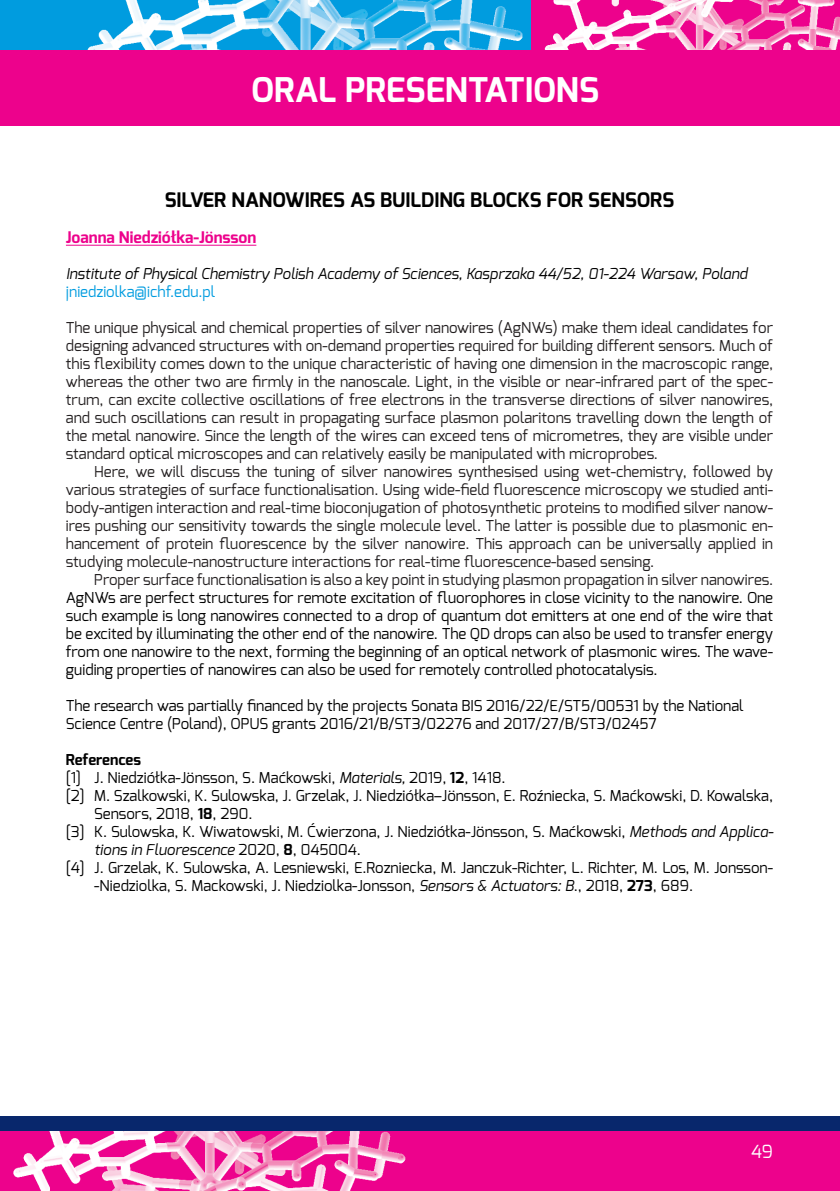
<style>
.page{position:relative;width:840px;height:1191px;background:#fff}
.page>*{position:absolute;margin:0;border:0;box-sizing:border-box;transform-origin:0 0}
.t1{font:700 34px "Exo";color:#fff}
.Tytuły_abstraktow{font:700 20px "Exo";color:#000}
.t2{font:18px "Exo";color:#fff}
.nazwisko_autora{font:700 16px "Exo";color:#ed028c}
.Normal__Web{font:15px/18px "Exo";color:#231f20;text-align:justify}
.Normal__Web-2{font:15px/18px "Exo";color:#000}
.t3{font:italic 15px "Exo";color:#000}
.e-mail{font:15px "Exo";color:#009cdf}
.Referencje{font:700 15px "Exo";color:#000}
.s1{color:#231f20}
.s2{font-style:italic}
.s3{font-weight:700}
</style>
<div class="page">
<hr style="left:0;top:1129px;width:1px;height:62px;background:#ed028c">
<div style="left:1px;top:1129px;width:838px;height:62px;background:#ed028c"></div>
<img style="left:1px;top:1130px;width:424px;height:61px">
<div style="left:0;top:1116px;width:839px;height:14px;background:#08276c"></div>
<div style="left:0;top:0;width:531px;height:124px;background:#009cdf"></div>
<img style="left:54px;top:0;width:477px;height:51px">
<img style="left:531px;top:0;width:308px;height:51px">
<div style="left:0;top:51px;width:839px;height:75px;background:#ed028c"></div>
<hr style="left:66px;top:245px;width:190px;height:1px;background:#ed028c">
<h1 class="t1" style="left:251px;top:68px;width:349px">ORAL PRESENTATIONS</h1>
<p class="Tytuły_abstraktow" style="left:165px;top:187px;width:510px">SILVER NANOWIRES AS BUILDING BLOCKS FOR SENSORS</p>
<p class="nazwisko_autora" style="left:66px;top:227px;width:192px">Joanna Niedziółka-Jönsson</p>
<p class="t3" style="left:66px;top:264px;width:682px">Institute of Physical Chemistry Polish Academy of Sciences, Kasprzaka 44/52, 01-224 Warsaw, Poland</p>
<p class="e-mail" style="left:66px;top:282px;width:151px">jniedziolka@ichf.edu.pl</p>
<p class="Normal__Web" style="left:66px;top:319px;width:708px">The unique physical and chemical properties of silver nanowires (AgNWs) make them ideal candidates for designing advanced structures with on-demand properties required for building different sensors. Much of this flexibility comes down to the unique characteristic of having one dimension in the macroscopic range, whereas the other two are firmly in the nanoscale. Light, in the visible or near-infrared part of the spec&shy;trum, can excite collective oscillations of free electrons in the transverse directions of silver nanowires, and such oscillations can result in propagating surface plasmon polaritons travelling down the length of the metal nanowire. Since the length of the wires can exceed tens of micrometres, they are visible under standard optical microscopes and can relatively easily be manipulated with microprobes.</p>
<p class="Normal__Web" style="left:66px;top:463px;width:708px;text-indent:28px">Here, we will discuss the tuning of silver nanowires synthesised using wet-chemistry, followed by various strategies of surface functionalisation. Using wide-field fluorescence microscopy we studied anti&shy;body-antigen interaction and real-time bioconjugation of photosynthetic proteins to modified silver nanow&shy;ires pushing our sensitivity towards the single molecule level. The latter is possible due to plasmonic en&shy;hancement of protein fluorescence by the silver nanowire. This approach can be universally applied in studying molecule-nanostructure interactions for real-time fluorescence-based sensing.</p>
<p class="Normal__Web-2" style="left:66px;top:571px;width:708px;text-align:justify;text-indent:28px"><span class="s1">Proper surface functionalisation is also a key point in studying plasmon propagation in silver nanowires.<br></span>AgNWs are perfect structures for remote excitation of fluorophores in close vicinity to the nanowire. One such example is long nanowires connected to a drop of quantum dot emitters at one end of the wire that be excited by illuminating the other end of the nanowire. The QD drops can also be used to transfer energy from one nanowire to the next, forming the beginning of an optical network of plasmonic wires. The wave&shy;guiding properties of nanowires can also be used for remotely controlled photocatalysis.</p>
<p class="Normal__Web-2" style="left:66px;top:697px;width:679px">The research was partially financed by the projects Sonata BIS 2016/22/E/ST5/00531 by the National<br>Science Centre (Poland), OPUS grants 2016/21/B/ST3/02276 and 2017/27/B/ST3/02457</p>
<p class="Referencje" style="left:66px;top:750px;width:76px">References</p>
<p class="Normal__Web-2" style="left:66px;top:769px;width:441px">[1] J. Niedziółka-Jönsson, S. Maćkowski, <span class="s2">Materials,</span> 2019, <span class="s3">12</span>, 1418.</p>
<p class="Normal__Web-2" style="left:94px;top:787px;width:680px;text-indent:-28px">[2] M. Szalkowski, K. Sulowska, J. Grzelak, J. Niedziółka–Jönsson, E. Roźniecka, S. Maćkowski, D. Kowalska,<br>Sensors, 2018, <span class="s3">18</span>, 290.</p>
<p class="Normal__Web-2" style="left:94px;top:823px;width:680px;text-indent:-28px">[3] K. Sulowska, K. Wiwatowski, M. Ćwierzona, J. Niedziółka-Jönsson, S. Maćkowski, <span class="s2">Methods and Applica&shy;tions in Fluorescence</span> 2020, <span class="s3">8</span>, 045004.</p>
<p class="Normal__Web-2" style="left:94px;top:859px;width:680px;text-indent:-28px">[4] J. Grzelak, K. Sulowska, A. Lesniewski, E.Rozniecka, M. Janczuk-Richter, L. Richter, M. Los, M. Jonsson--Niedziolka, S. Mackowski, J. Niedziolka-Jonsson, <span class="s2">Sensors &amp; Actuators: B</span>., 2018, <span class="s3">273</span>, 689.</p>
<p class="t2" style="left:750px;top:1140px;width:24px">49</p>
</div>
